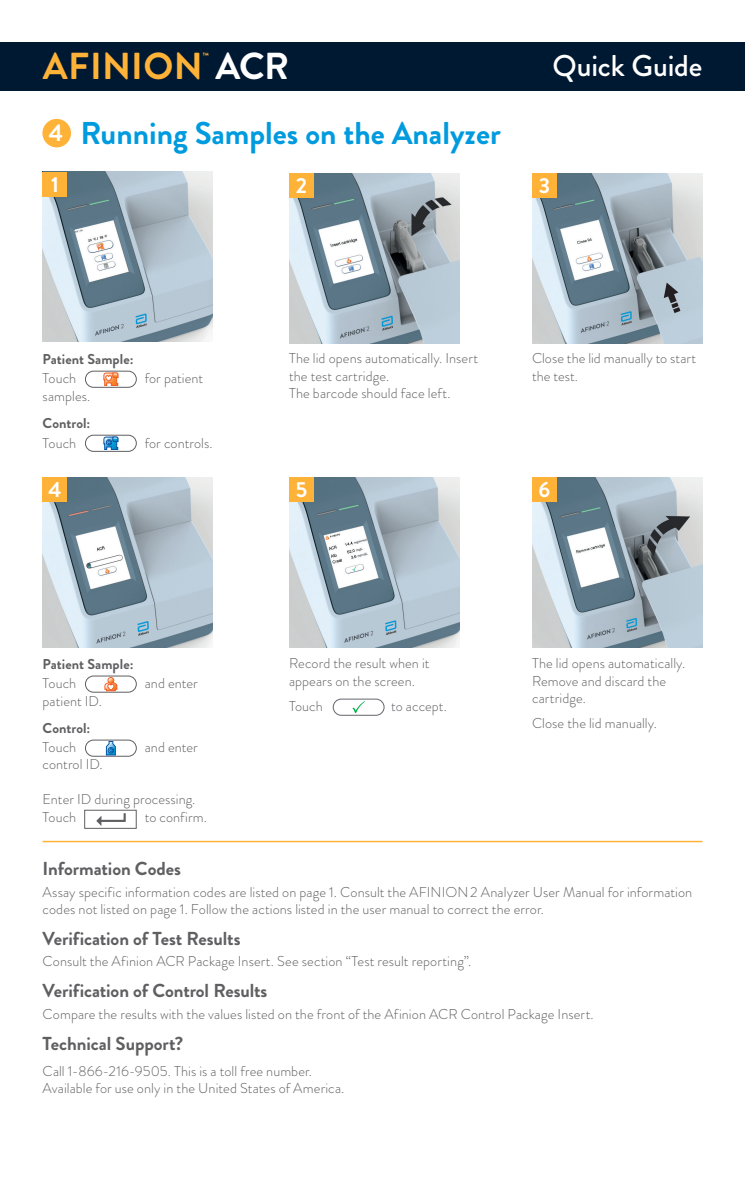
<style>
.page{position:relative;width:745px;height:1191px;background:#fff}
.page>*{position:absolute;margin:0;border:0;box-sizing:border-box;transform-origin:0 0}
.t1{font:700 37.5px "Brandon Grotesque";letter-spacing:.01em;color:#ffb238}
.Headers_-_BrGr_-_21{font:700 31.5px "Brandon Grotesque";color:#009bde}
.t2{font:500 30px "Brandon Grotesque";letter-spacing:-.01em;color:#fff}
.t3{font:700 24px "Brandon Grotesque";color:#fff}
.Numbers_-_BrGr_Bold{font:700 21.75px "Brandon Grotesque";color:#fff}
.SubHead_-_BrGr_Bold{font:700 18.75px "Brandon Grotesque";letter-spacing:-.005em;color:#5f5f62}
.Body_-_BrGr_Reg_10_5{font:300 14.25px/17.2px "Brandon Grotesque";letter-spacing:.005em;color:#5f5f62}
.Bullets_-_BrGr_Reg{font:300 14.25px/17.2px "Brandon Grotesque";letter-spacing:.005em;color:#5f5f62}
.t4{font:700 14.25px "Brandon Grotesque";letter-spacing:.005em;color:#5f5f62}
.t5{font:700 9px "Brandon Grotesque";color:#ffb238}
.s1{color:#fff}
</style>
<div class="page">
<div style="left:0;top:43px;width:744px;height:48px;background:#001932"></div>
<img style="left:289px;top:173px;width:170px;height:170px">
<img style="left:43px;top:172px;width:170px;height:170px">
<img style="left:532px;top:173px;width:169px;height:170px">
<div style="left:43px;top:172px;width:24px;height:24px;background:#ffb238"></div>
<div style="left:531px;top:173px;width:25px;height:25px;background:#ffb238"></div>
<div style="left:289px;top:173px;width:24px;height:25px;background:#ffb238"></div>
<img style="left:43px;top:477px;width:170px;height:170px">
<div style="left:43px;top:477px;width:24px;height:25px;background:#ffb238"></div>
<img style="left:289px;top:477px;width:170px;height:170px">
<div style="left:289px;top:477px;width:24px;height:25px;background:#ffb238"></div>
<img style="left:532px;top:477px;width:169px;height:170px">
<div style="left:531px;top:477px;width:25px;height:25px;background:#ffb238"></div>
<svg style="left:85px;top:371px;width:51px;height:16px"></svg>
<svg style="left:85px;top:435px;width:51px;height:16px"></svg>
<svg style="left:85px;top:676px;width:51px;height:16px"></svg>
<div style="left:84px;top:809px;width:52px;height:19px;border:1px solid #5f5f62"></div>
<svg style="left:96px;top:813px;width:30px;height:12px"></svg>
<svg style="left:85px;top:740px;width:51px;height:16px"></svg>
<svg style="left:333px;top:698px;width:51px;height:17px"></svg>
<hr style="left:43px;top:840px;width:659px;height:2px;background:#ffb238">
<div style="left:42px;top:119px;width:29px;height:28px;background:#ffb238;border-radius:50%"></div>
<svg style="left:663px;top:282px;width:17px;height:31px"></svg>
<h1 class="t1" style="left:43px;top:40px;width:247px">AFINION <span class="s1">ACR</span></h1>
<p class="t5" style="left:202px;top:50px;width:8px">™</p>
<p class="t3" style="left:49px;top:116px;width:16px">4</p>
<p class="Headers_-_BrGr_-_21" style="left:80px;top:111px;width:422px">Running Samples on the Analyzer</p>
<h3 class="t2" style="left:552px;top:45px;width:151px">Quick Guide</h3>
<p class="Numbers_-_BrGr_Bold" style="left:51px;top:170px;width:9px">1</p>
<p class="Numbers_-_BrGr_Bold" style="left:295px;top:170px;width:13px">2</p>
<p class="Numbers_-_BrGr_Bold" style="left:538px;top:170px;width:13px">3</p>
<p class="t4" style="left:43px;top:349px;width:92px">Patient Sample:</p>
<p class="Body_-_BrGr_Reg_10_5" style="left:43px;top:370px;width:35px">Touch</p>
<p class="Body_-_BrGr_Reg_10_5" style="left:145px;top:370px;width:60px">for patient</p>
<p class="Body_-_BrGr_Reg_10_5" style="left:43px;top:388px;width:49px">samples.</p>
<p class="t4" style="left:43px;top:413px;width:49px">Control:</p>
<p class="Body_-_BrGr_Reg_10_5" style="left:43px;top:434px;width:35px">Touch</p>
<p class="Body_-_BrGr_Reg_10_5" style="left:145px;top:434px;width:69px">for controls.</p>
<p class="Body_-_BrGr_Reg_10_5" style="left:289px;top:350px;width:190px">The lid opens automatically. Insert the test cartridge.<br>The barcode should face left.</p>
<p class="Body_-_BrGr_Reg_10_5" style="left:531px;top:350px;width:166px">Close the lid manually to start the test.</p>
<p class="Numbers_-_BrGr_Bold" style="left:48px;top:474px;width:14px">4</p>
<p class="Numbers_-_BrGr_Bold" style="left:295px;top:474px;width:13px">5</p>
<p class="Numbers_-_BrGr_Bold" style="left:538px;top:474px;width:13px">6</p>
<p class="t4" style="left:43px;top:653px;width:92px">Patient Sample:</p>
<p class="Body_-_BrGr_Reg_10_5" style="left:43px;top:674px;width:35px">Touch</p>
<p class="Body_-_BrGr_Reg_10_5" style="left:145px;top:674px;width:55px">and enter</p>
<p class="Body_-_BrGr_Reg_10_5" style="left:43px;top:692px;width:61px">patient ID.</p>
<p class="t4" style="left:43px;top:717px;width:49px">Control:</p>
<p class="Body_-_BrGr_Reg_10_5" style="left:43px;top:738px;width:35px">Touch</p>
<p class="Body_-_BrGr_Reg_10_5" style="left:145px;top:738px;width:55px">and enter</p>
<p class="Body_-_BrGr_Reg_10_5" style="left:43px;top:755px;width:62px">control ID.</p>
<p class="Body_-_BrGr_Reg_10_5" style="left:43px;top:790px;width:154px">Enter ID during processing.</p>
<p class="Body_-_BrGr_Reg_10_5" style="left:43px;top:808px;width:35px">Touch</p>
<p class="Body_-_BrGr_Reg_10_5" style="left:145px;top:808px;width:64px">to confirm.</p>
<p class="Body_-_BrGr_Reg_10_5" style="left:289px;top:654px;width:142px">Record the result when it appears on the screen.</p>
<p class="Body_-_BrGr_Reg_10_5" style="left:289px;top:697px;width:35px">Touch</p>
<p class="Body_-_BrGr_Reg_10_5" style="left:391px;top:697px;width:57px">to accept.</p>
<p class="Body_-_BrGr_Reg_10_5" style="left:531px;top:654px;width:155px">The lid opens automatically.<br>Remove and discard the cartridge.</p>
<p class="Body_-_BrGr_Reg_10_5" style="left:531px;top:715px;width:126px">Close the lid manually.</p>
<p class="SubHead_-_BrGr_Bold" style="left:43px;top:855px;width:140px">Information Codes</p>
<p class="Body_-_BrGr_Reg_10_5" style="left:43px;top:882px;width:650px">Assay specific information codes are listed on page 1. Consult the AFINION2 Analyzer User Manual for information codes not listed on page 1. Follow the actions listed in the user manual to correct the error.</p>
<p class="SubHead_-_BrGr_Bold" style="left:43px;top:925px;width:199px">Verification of Test Results</p>
<p class="Body_-_BrGr_Reg_10_5" style="left:43px;top:952px;width:430px">Consult the Afinion ACR Package Insert. See section “Test result reporting”.</p>
<p class="SubHead_-_BrGr_Bold" style="left:43px;top:977px;width:226px">Verification of Control Results</p>
<p class="Body_-_BrGr_Reg_10_5" style="left:43px;top:1005px;width:552px">Compare the results with the values listed on the front of the Afinion ACR Control Package Insert.</p>
<p class="SubHead_-_BrGr_Bold" style="left:43px;top:1030px;width:142px">Technical Support?</p>
<p class="Bullets_-_BrGr_Reg" style="left:43px;top:1061px;width:303px">Call 1-866-216-9505. This is a toll free number.<br>Available for use only in the United States of America.</p>
</div>
